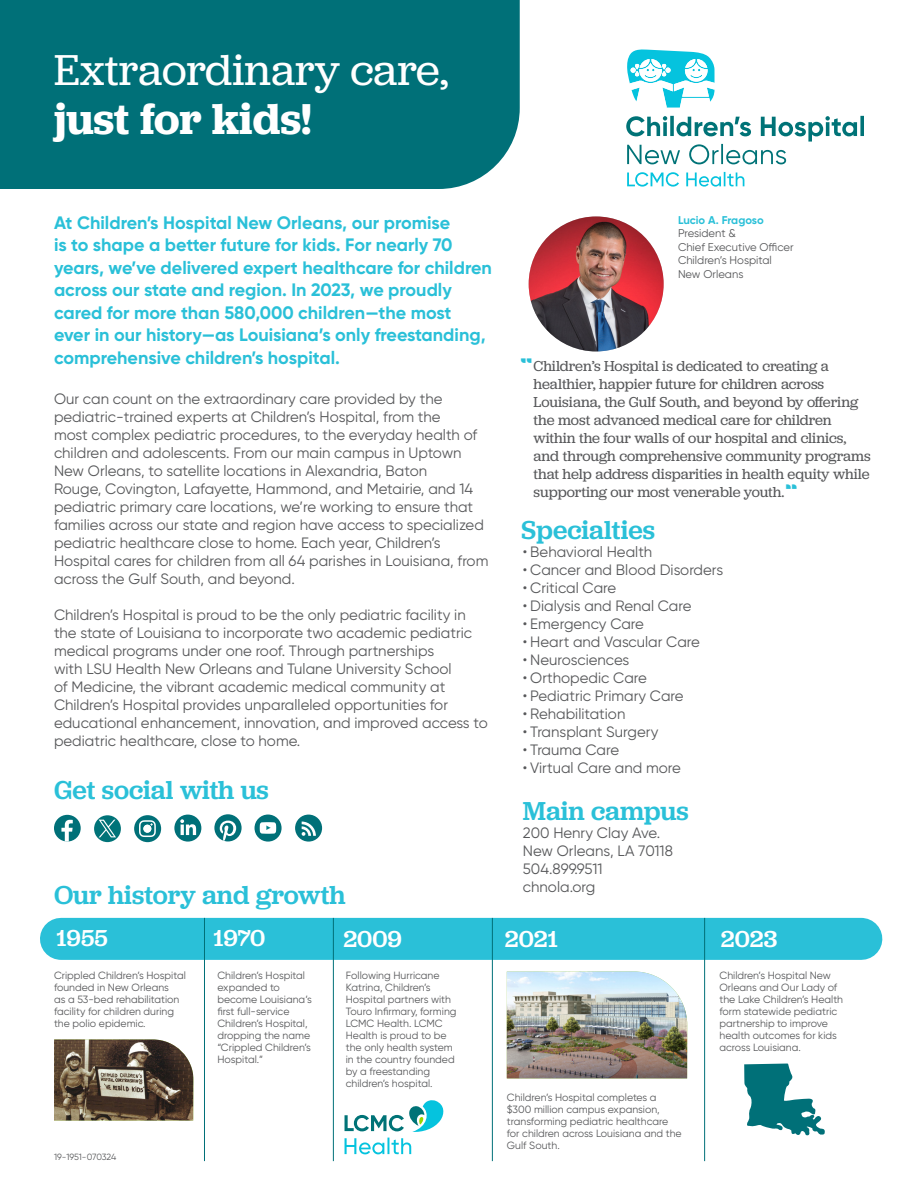
<style>
.page{position:relative;width:918px;height:1188px;background:#fff}
.page>*{position:absolute;margin:0;border:0;box-sizing:border-box;transform-origin:0 0}
._30_33_headline_-_regular{font:45px/49.5px "Jubilat";color:#fff}
._18_21_headline_-_med{font:500 27px "Jubilat";color:#2ac0d8}
._15_18_quote_-_regular{font:500 24px "Jubilat";color:#fff}
._12_15_alt_body_copy_-_bold{font:700 18px/22.5px "Gilroy";color:#2ac0d8}
._10_12_body_copy_-_regular{font:15px/18px "Gilroy";color:#57585a}
._10_12_quote_-_med{font:15px/18px "Jubilat";letter-spacing:-.005em;color:#57585a}
._7_5_9_callout_-_bold{font:11.25px/13.5px "Gilroy";color:#57585a}
._7_5_9_callout_-_bold-2{font:700 11.25px "Gilroy";color:#2ac0d8}
._7_5_9_callout_-_bold-3{font:10.5px/12px "Gilroy";color:#57585a}
._10_12_body_copy_-_regular-2{font:9px "Gilroy";letter-spacing:-.02em;color:#57585a}
.s1{font-weight:600}
.s2{font-family:"LCMC Quote 18";font-size:18px;color:#2ac0d8}
</style>
<div class="page">
<div style="left:0;top:0;width:520px;height:189px;background:#007078"></div>
<img style="left:529px;top:216px;width:135px;height:135px;border-radius:68px">
<div style="left:61px;top:918px;width:800px;height:42px;background:#2ac0d8"></div>
<hr style="left:492px;top:918px;width:1px;height:243px;background:#007078">
<hr style="left:704px;top:918px;width:1px;height:243px;background:#007078">
<hr style="left:333px;top:918px;width:1px;height:243px;background:#007078">
<hr style="left:204px;top:918px;width:1px;height:243px;background:#007078">
<img style="left:507px;top:971px;width:180px;height:107px">
<svg style="left:627px;top:172px;width:117px;height:15px"></svg>
<svg style="left:626px;top:116px;width:238px;height:48px"></svg>
<svg style="left:627px;top:50px;width:88px;height:58px"></svg>
<img style="left:54px;top:1040px;width:139px;height:80px">
<svg style="left:345px;top:1138px;width:66px;height:16px"></svg>
<svg style="left:345px;top:1100px;width:98px;height:32px"></svg>
<div style="left:54px;top:815px;width:27px;height:27px;background:#007078;border-radius:50%"></div>
<svg style="left:61px;top:820px;width:12px;height:22px"></svg>
<div style="left:174px;top:815px;width:27px;height:27px;background:#007078;border-radius:50%"></div>
<svg style="left:180px;top:819px;width:16px;height:16px"></svg>
<svg style="left:214px;top:814px;width:28px;height:27px"></svg>
<svg style="left:220px;top:821px;width:16px;height:20px"></svg>
<div style="left:295px;top:815px;width:27px;height:27px;background:#007078;border-radius:50%"></div>
<svg style="left:296px;top:818px;width:20px;height:18px"></svg>
<div style="left:255px;top:815px;width:27px;height:27px;background:#007078;border-radius:50%"></div>
<svg style="left:260px;top:822px;width:16px;height:12px"></svg>
<svg style="left:134px;top:815px;width:27px;height:27px"></svg>
<svg style="left:94px;top:815px;width:27px;height:27px"></svg>
<svg style="left:99px;top:820px;width:17px;height:17px"></svg>
<svg style="left:744px;top:1064px;width:81px;height:71px"></svg>
<p class="_30_33_headline_-_regular" style="left:54px;top:44px;width:396px">Extraordinary care, <span class="s1">just for kids!</span></p>
<p class="_12_15_alt_body_copy_-_bold" style="left:54px;top:211px;width:439px">At Children’s Hospital New Orleans, our promise<br>is to shape a better future for kids. For nearly 70 years, we’ve delivered expert healthcare for children across our state and region. In 2023, we proudly cared for more than 580,000 children—the most ever in our history—as Louisiana’s only freestanding, comprehensive children’s hospital.</p>
<p class="_10_12_body_copy_-_regular" style="left:54px;top:390px;width:436px">Our can count on the extraordinary care provided by the pediatric-trained experts at Children’s Hospital, from the<br>most complex pediatric procedures, to the everyday health of children and adolescents. From our main campus in Uptown New Orleans, to satellite locations in Alexandria, Baton<br>Rouge, Covington, Lafayette, Hammond, and Metairie, and 14 pediatric primary care locations, we’re working to ensure that families across our state and region have access to specialized pediatric healthcare close to home. Each year, Children’s Hospital cares for children from all 64 parishes in Louisiana, from across the Gulf South, and beyond.</p>
<p class="_10_12_body_copy_-_regular" style="left:54px;top:606px;width:435px">Children’s Hospital is proud to be the only pediatric facility in the state of Louisiana to incorporate two academic pediatric medical programs under one roof. Through partnerships<br>with LSU Health New Orleans and Tulane University School<br>of Medicine, the vibrant academic medical community at Children’s Hospital provides unparalleled opportunities for educational enhancement, innovation, and improved access to pediatric healthcare, close to home.</p>
<p class="_18_21_headline_-_med" style="left:54px;top:773px;width:216px">Get social with us</p>
<p class="_18_21_headline_-_med" style="left:54px;top:877px;width:293px">Our history and growth</p>
<p class="_7_5_9_callout_-_bold-2" style="left:678px;top:213px;width:87px">Lucio A. Fragoso</p>
<p class="_7_5_9_callout_-_bold" style="left:678px;top:227px;width:117px">President &amp;<br>Chief Executive Officer<br>Children’s Hospital<br>New Orleans</p>
<p class="_10_12_quote_-_med" style="left:534px;top:356px;width:339px;text-indent:-12px"><span class="s2">“</span>Children’s Hospital is dedicated to creating a healthier, happier future for children across Louisiana, the Gulf South, and beyond by offering the most advanced medical care for children within the four walls of our hospital and clinics, and through comprehensive community programs that help address disparities in health equity while supporting our most venerable youth.<span class="s2">”</span></p>
<p class="_18_21_headline_-_med" style="left:521px;top:512px;width:135px">Specialties</p>
<p class="_10_12_body_copy_-_regular" style="left:523px;top:543px;width:131px">• Behavioral Health</p>
<p class="_10_12_body_copy_-_regular" style="left:523px;top:561px;width:202px">• Cancer and Blood Disorders</p>
<p class="_10_12_body_copy_-_regular" style="left:523px;top:579px;width:95px">• Critical Care</p>
<p class="_10_12_body_copy_-_regular" style="left:523px;top:597px;width:170px">• Dialysis and Renal Care</p>
<p class="_10_12_body_copy_-_regular" style="left:523px;top:615px;width:123px">• Emergency Care</p>
<p class="_10_12_body_copy_-_regular" style="left:523px;top:633px;width:179px">• Heart and Vascular Care</p>
<p class="_10_12_body_copy_-_regular" style="left:523px;top:651px;width:108px">• Neurosciences</p>
<p class="_10_12_body_copy_-_regular" style="left:523px;top:669px;width:126px">• Orthopedic Care</p>
<p class="_10_12_body_copy_-_regular" style="left:523px;top:687px;width:162px">• Pediatric Primary Care</p>
<p class="_10_12_body_copy_-_regular" style="left:523px;top:705px;width:104px">• Rehabilitation</p>
<p class="_10_12_body_copy_-_regular" style="left:523px;top:723px;width:137px">• Transplant Surgery</p>
<p class="_10_12_body_copy_-_regular" style="left:523px;top:741px;width:98px">• Trauma Care</p>
<p class="_10_12_body_copy_-_regular" style="left:523px;top:759px;width:160px">• Virtual Care and more</p>
<p class="_18_21_headline_-_med" style="left:523px;top:793px;width:167px">Main campus</p>
<p class="_10_12_body_copy_-_regular" style="left:523px;top:823px;width:151px">200 Henry Clay Ave.<br>New Orleans, LA 70118</p>
<p class="_10_12_body_copy_-_regular" style="left:523px;top:859px;width:81px">504.899.9511</p>
<p class="_10_12_body_copy_-_regular" style="left:523px;top:877px;width:74px">chnola.org</p>
<p class="_15_18_quote_-_regular" style="left:56px;top:923px;width:53px">1955</p>
<p class="_15_18_quote_-_regular" style="left:213px;top:923px;width:54px">1970</p>
<p class="_15_18_quote_-_regular" style="left:343px;top:923px;width:60px">2009</p>
<p class="_15_18_quote_-_regular" style="left:505px;top:923px;width:55px">2021</p>
<p class="_15_18_quote_-_regular" style="left:721px;top:923px;width:58px">2023</p>
<p class="_7_5_9_callout_-_bold-3" style="left:54px;top:970px;width:133px">Crippled Children’s Hospital founded in New Orleans<br>as a 53-bed rehabilitation facility for children during the polio epidemic.</p>
<p class="_7_5_9_callout_-_bold-3" style="left:217px;top:970px;width:96px">Children’s Hospital expanded to become Louisiana’s first full-service<br>Children’s Hospital, dropping the name “Crippled Children’s<br>Hospital.”</p>
<p class="_10_12_body_copy_-_regular-2" style="left:54px;top:1152px;width:64px">19-1951-070324</p>
<p class="_7_5_9_callout_-_bold-3" style="left:346px;top:970px;width:112px">Following Hurricane<br>Katrina, Children’s<br>Hospital partners with<br>Touro Infirmary, forming<br>LCMC Health. LCMC<br>Health is proud to be the only health system in the country founded by a freestanding children’s hospital.</p>
<p class="_7_5_9_callout_-_bold-3" style="left:507px;top:1091px;width:176px">Children’s Hospital completes a $300 million campus expansion, transforming pediatric healthcare for children across Louisiana and the<br>Gulf South.</p>
<p class="_7_5_9_callout_-_bold-3" style="left:720px;top:970px;width:125px">Children’s Hospital New<br>Orleans and Our Lady of the Lake Children’s Health form statewide pediatric partnership to improve health outcomes for kids across Louisiana.</p>
</div>
